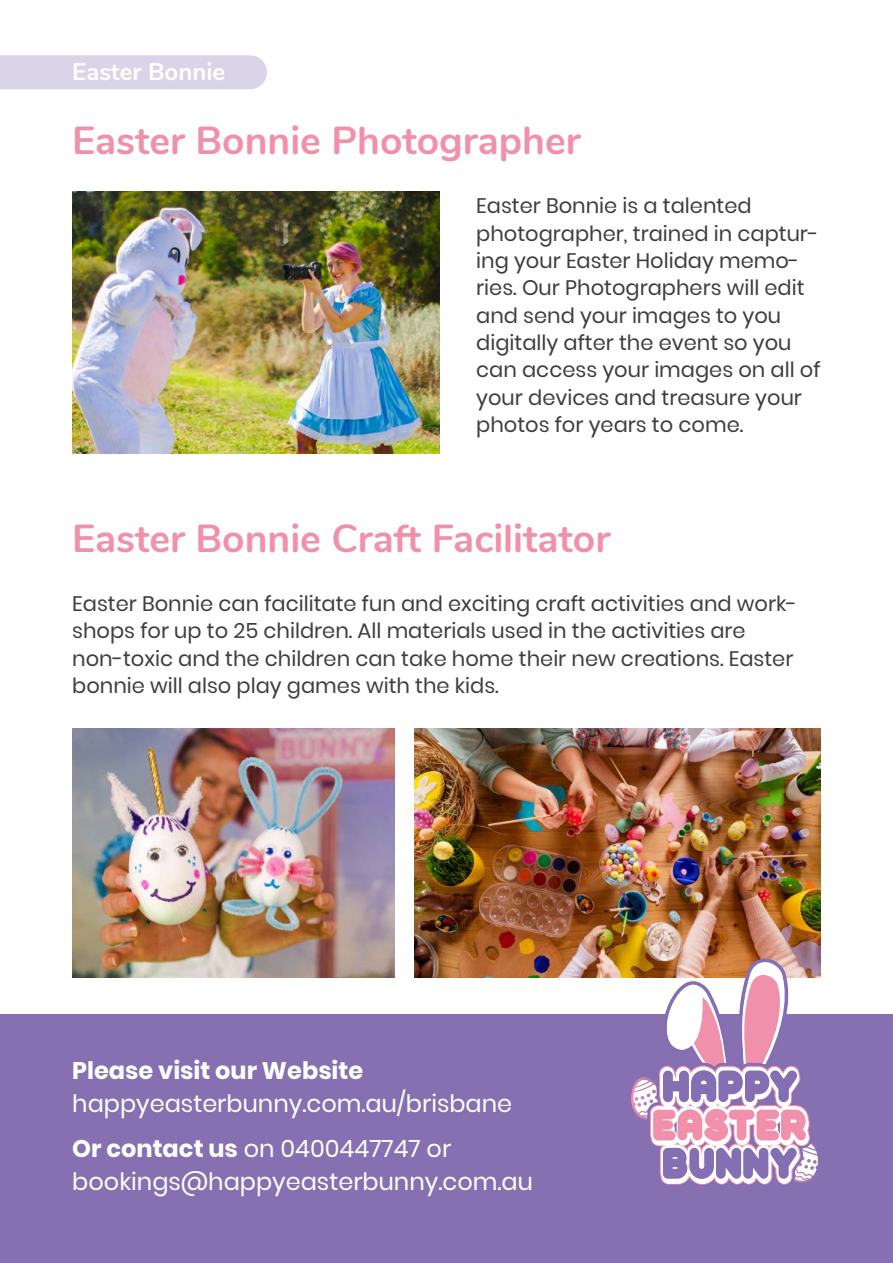
<style>
.page{position:relative;width:893px;height:1263px;background:#fff}
.page>*{position:absolute;margin:0;border:0;box-sizing:border-box;transform-origin:0 0}
.t1{font:700 39px "Nunito";color:#f090ab}
.t2{font:24px/45px "Poppins";color:#fff}
.t3{font:700 24px "Poppins";color:#fff}
.t4{font:700 24px "Nunito";color:#fff}
.t5{font:21px/27.3px "Poppins";color:#3e3e3f}
.s1{font-weight:700}
</style>
<div class="page">
<div style="left:0;top:55px;width:267px;height:34px;background:#dad4e8"></div>
<img style="left:72px;top:191px;width:368px;height:262px">
<img style="left:415px;top:728px;width:406px;height:249px">
<img style="left:72px;top:728px;width:322px;height:249px">
<div style="left:0;top:1014px;width:893px;height:249px;background:#8670b2"></div>
<svg style="left:631px;top:955px;width:190px;height:230px"></svg>
<p class="t4" style="left:72px;top:53px;width:155px">Easter Bonnie</p>
<h1 class="t1" style="left:72px;top:112px;width:510px">Easter Bonnie Photographer</h1>
<p class="t5" style="left:476px;top:192px;width:346px">Easter Bonnie is a talented photographer, trained in captur&shy;ing your Easter Holiday memo&shy;ries. Our Photographers will edit and send your images to you digitally after the event so you can access your images on all of your devices and treasure your photos for years to come.</p>
<h1 class="t1" style="left:72px;top:510px;width:539px">Easter Bonnie Craft Facilitator</h1>
<p class="t5" style="left:72px;top:590px;width:726px">Easter Bonnie can facilitate fun and exciting craft activities and work&shy;shops for up to 25 children. All materials used in the activities are non-toxic and the children can take home their new creations. Easter bonnie will also play games with the kids.</p>
<p class="t3" style="left:72px;top:1057px;width:293px">Please visit our Website</p>
<p class="t2" style="left:72px;top:1081px;width:441px">happyeasterbunny.com.au/brisbane<br><span class="s1">Or contact us</span> on 0400447747 or</p>
<p class="t2" style="left:72px;top:1159px;width:462px">bookings@happyeasterbunny.com.au</p>
</div>
